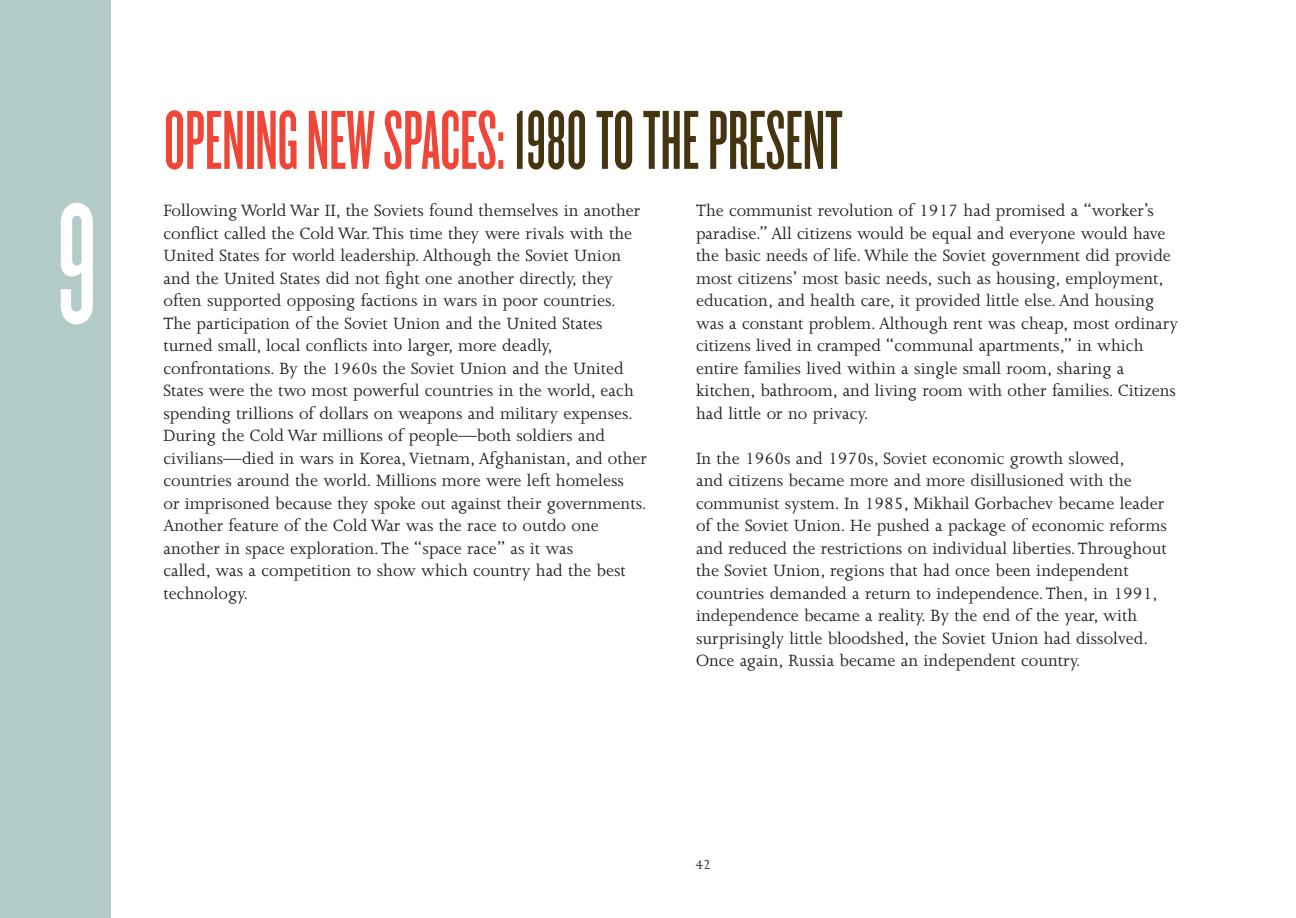
<style>
.page{position:relative;width:1296px;height:918px;background:#fff}
.page>*{position:absolute;margin:0;border:0;box-sizing:border-box;transform-origin:0 0}
.t1{font:178.5px "Knockout HTF46 Flyweight";color:#fff}
.t2{font:87px "Knockout HTF46 Flyweight";color:#ef4637}
.t3{font:18.75px/22.5px "Joanna";color:#231f20}
.t4{font:15px "Joanna";color:#231f20}
.s1{color:#453410}
</style>
<div class="page">
<div style="left:0;top:0;width:111px;height:918px;background:#b2cbc8"></div>
<h1 class="t1" style="left:56px;top:157px;width:43px">9</h1>
<h2 class="t2" style="left:164px;top:88px;width:680px">OPENINGNEWSPACES:<span class="s1">1980TOTHEPRESENT</span></h2>
<p class="t3" style="left:164px;top:201px;width:485px">Following World War II, the Soviets found themselves in another conflict called the Cold War.This time they were rivals with the United States for world leadership. Although the Soviet Union and the United States did not fight one another directly, they often supported opposing factions in wars in poor countries.<br>The participation of the Soviet Union and the United States turned small, local conflicts into larger, more deadly, confrontations. By the 1960s the Soviet Union and the United States were the two most powerful countries in the world, each spending trillions of dollars on weapons and military expenses.<br>During the Cold War millions of people—both soldiers and civilians—died in wars in Korea,Vietnam, Afghanistan, and other countries around the world. Millions more were left homeless<br>or imprisoned because they spoke out against their governments.<br>Another feature of the Cold War was the race to outdo one another in space exploration.The “space race” as it was<br>called, was a competition to show which country had the best technology.</p>
<p class="t3" style="left:696px;top:201px;width:484px">The communist revolution of 1917 had promised a “worker’s paradise.” All citizens would be equal and everyone would have the basic needs of life. While the Soviet government did provide most citizens’ most basic needs, such as housing, employment, education, and health care, it provided little else. And housing was a constant problem. Although rent was cheap, most ordinary citizens lived in cramped “communal apartments,” in which entire families lived within a single small room, sharing a kitchen, bathroom, and living room with other families. Citizens had little or no privacy.</p>
<p class="t3" style="left:696px;top:449px;width:472px">In the 1960s and 1970s, Soviet economic growth slowed,<br>and citizens became more and more disillusioned with the communist system. In 1985, Mikhail Gorbachev became leader of the Soviet Union. He pushed a package of economic reforms and reduced the restrictions on individual liberties.Throughout the Soviet Union, regions that had once been independent countries demanded a return to independence.Then, in 1991, independence became a reality. By the end of the year, with surprisingly little bloodshed, the Soviet Union had dissolved.<br>Once again, Russia became an independent country.</p>
<p class="t4" style="left:695px;top:859px;width:17px">42</p>
</div>
